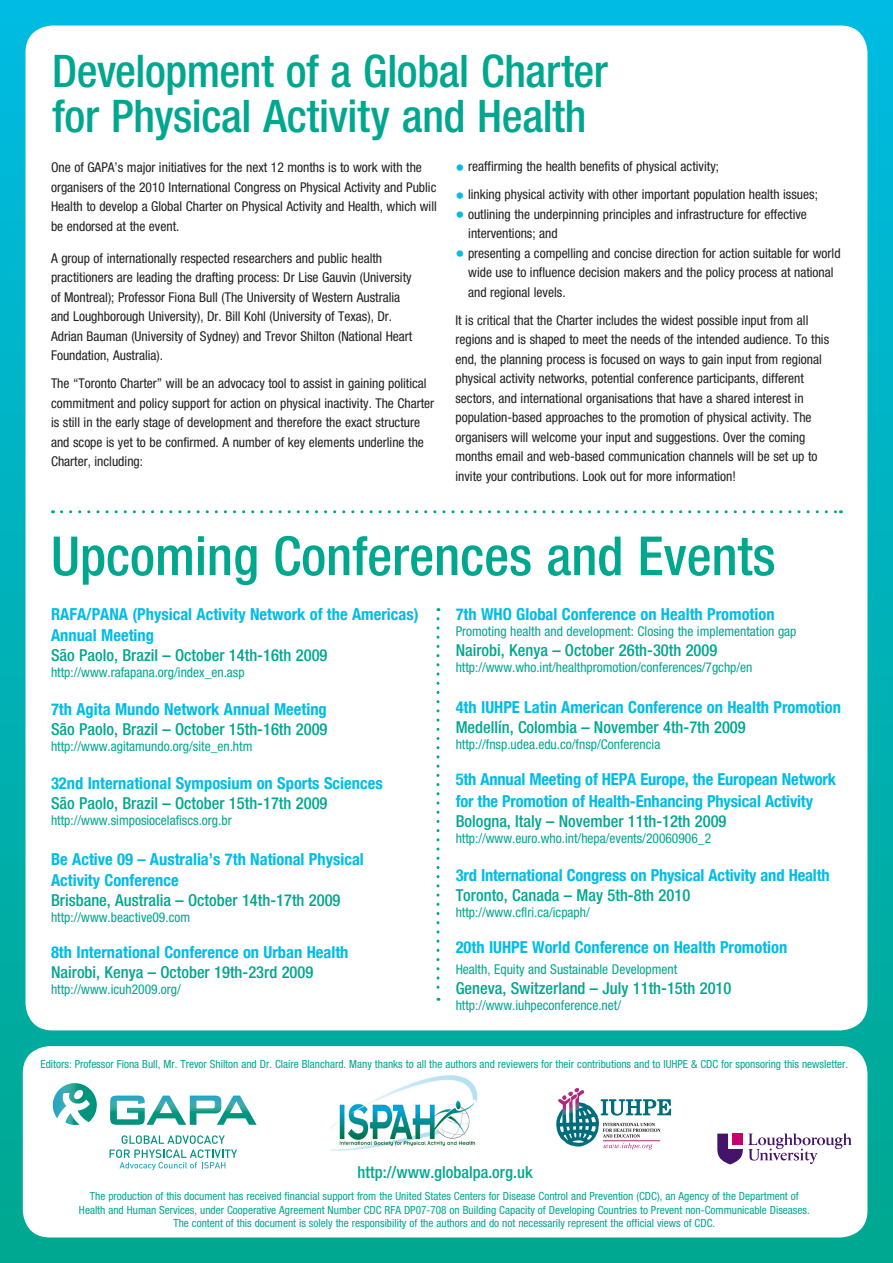
<style>
.page{position:relative;width:893px;height:1263px;background:#fff}
.page>*{position:absolute;margin:0;border:0;box-sizing:border-box;transform-origin:0 0}
.t1{font:500 condensed 54px "Helvetica Neue";color:#00a78f}
.t2{font:500 condensed 45px/45px "Helvetica Neue";letter-spacing:-.01em;color:#00a78f}
.t3{font:700 condensed 16.5px/21.6px "Helvetica Neue";color:#02bce5}
.t4{font:500 condensed 16.5px "Helvetica Neue";color:#00a78f}
.t5{font:condensed 13.5px/19.5px "Helvetica Neue";color:#231f20}
.t6{font:condensed 13.5px "Helvetica Neue";color:#00a78f}
.t7{font:condensed 11.25px/13.5px "Helvetica Neue";color:#00a78f;text-align:center}
.s1{font-size:18px;color:#02bce5}
</style>
<div class="page">
<div style="left:0;top:0;width:893px;height:1263px;background:linear-gradient(to bottom,#00bbe1,#02a890)"></div>
<div style="left:23px;top:1046px;width:844px;height:191px;background:#fff;border-radius:27px"></div>
<img style="left:331px;top:1075px;width:147px;height:76px">
<div style="left:26px;top:26px;width:841px;height:1004px;background:#fff;border-radius:27px"></div>
<svg style="left:717px;top:1133px;width:134px;height:31px"></svg>
<div style="left:732px;top:1133px;width:11px;height:12px;background:#ca016c"></div>
<svg style="left:110px;top:1095px;width:147px;height:30px"></svg>
<svg style="left:53px;top:1083px;width:44px;height:42px"></svg>
<svg style="left:110px;top:1135px;width:127px;height:35px"></svg>
<svg style="left:556px;top:1088px;width:115px;height:62px"></svg>
<svg style="left:436px;top:619px;width:3px;height:382px"></svg>
<svg style="left:61px;top:510px;width:780px;height:3px"></svg>
<h2 class="t2" style="left:52px;top:48px;width:557px">Development of a Global Charter for Physical Activity and Health</h2>
<p class="t5" style="left:51px;top:158px;width:387px">One of GAPA’s major initiatives for the next 12 months is to work with the organisers of the 2010 International Congress on Physical Activity and Public Health to develop a Global Charter on Physical Activity and Health, which will be endorsed at the event.</p>
<p class="t5" style="left:51px;top:248px;width:363px">A group of internationally respected researchers and public health practitioners are leading the drafting process: Dr Lise Gauvin (University of Montreal); Professor Fiona Bull (The University of Western Australia and Loughborough University), Dr. Bill Kohl (University of Texas), Dr.<br>Adrian Bauman (University of Sydney) and Trevor Shilton (National Heart Foundation, Australia).</p>
<p class="t5" style="left:51px;top:374px;width:385px">The “Toronto Charter” will be an advocacy tool to assist in gaining political commitment and policy support for action on physical inactivity. The Charter is still in the early stage of development and therefore the exact structure and scope is yet to be confirmed. A number of key elements underline the Charter, including:</p>
<p class="t5" style="left:455px;top:157px;width:265px"><span class="s1">•</span> reaffirming the health benefits of physical activity;</p>
<p class="t5" style="left:455px;top:185px;width:364px"><span class="s1">•</span> linking physical activity with other important population health issues;</p>
<p class="t5" style="left:468px;top:204px;width:340px;text-indent:-13px"><span class="s1">•</span> outlining the underpinning principles and infrastructure for effective interventions; and</p>
<p class="t5" style="left:468px;top:243px;width:374px;text-indent:-13px"><span class="s1">•</span> presenting a compelling and concise direction for action suitable for world wide use to influence decision makers and the policy process at national and regional levels.</p>
<p class="t5" style="left:455px;top:310px;width:375px">It is critical that the Charter includes the widest possible input from all regions and is shaped to meet the needs of the intended audience. To this end, the planning process is focused on ways to gain input from regional physical activity networks, potential conference participants, different sectors, and international organisations that have a shared interest in population-based approaches to the promotion of physical activity. The organisers will welcome your input and suggestions. Over the coming months email and web-based communication channels will be set up to invite your contributions. Look out for more information!</p>
<h1 class="t1" style="left:51px;top:524px;width:726px">Upcoming Conferences and Events</h1>
<p class="t3" style="left:51px;top:603px;width:369px">RAFA/PANA (Physical Activity Network of the Americas)<br>Annual Meeting</p>
<p class="t4" style="left:51px;top:645px;width:278px">São Paolo, Brazil – October 14th-16th 2009</p>
<p class="t6" style="left:51px;top:665px;width:195px">http://www.rafapana.org/index_en.asp</p>
<p class="t3" style="left:51px;top:698px;width:277px">7th Agita Mundo Network Annual Meeting</p>
<p class="t4" style="left:51px;top:719px;width:278px">São Paolo, Brazil – October 15th-16th 2009</p>
<p class="t6" style="left:51px;top:738px;width:203px">http://www.agitamundo.org/site_en.htm</p>
<p class="t3" style="left:51px;top:772px;width:333px">32nd International Symposium on Sports Sciences</p>
<p class="t4" style="left:51px;top:793px;width:278px">São Paolo, Brazil – October 15th-17th 2009</p>
<p class="t6" style="left:51px;top:812px;width:182px">http://www.simposiocelafiscs.org.br</p>
<p class="t3" style="left:51px;top:848px;width:314px">Be Active 09 – Australia’s 7th National Physical<br>Activity Conference</p>
<p class="t4" style="left:51px;top:890px;width:291px">Brisbane, Australia – October 14th-17th 2009</p>
<p class="t6" style="left:51px;top:909px;width:141px">http://www.beactive09.com</p>
<p class="t3" style="left:51px;top:941px;width:299px">8th International Conference on Urban Health</p>
<p class="t4" style="left:51px;top:962px;width:264px">Nairobi, Kenya – October 19th-23rd 2009</p>
<p class="t6" style="left:51px;top:981px;width:131px">http://www.icuh2009.org/</p>
<p class="t3" style="left:456px;top:603px;width:320px">7th WHO Global Conference on Health Promotion</p>
<p class="t6" style="left:456px;top:623px;width:342px">Promoting health and development: Closing the implementation gap</p>
<p class="t4" style="left:456px;top:640px;width:263px">Nairobi, Kenya – October 26th-30th 2009</p>
<p class="t6" style="left:456px;top:659px;width:298px">http://www.who.int/healthpromotion/conferences/7gchp/en</p>
<p class="t3" style="left:456px;top:696px;width:387px">4th IUHPE Latin American Conference on Health Promotion</p>
<p class="t4" style="left:456px;top:717px;width:292px">Medellín, Colombia – November 4th-7th 2009</p>
<p class="t6" style="left:456px;top:737px;width:206px">http://fnsp.udea.edu.co/fnsp/Conferencia</p>
<p class="t3" style="left:456px;top:768px;width:382px">5th Annual Meeting of HEPA Europe, the European Network for the Promotion of Health-Enhancing Physical Activity</p>
<p class="t4" style="left:456px;top:811px;width:272px">Bologna, Italy – November 11th-12th 2009</p>
<p class="t6" style="left:456px;top:830px;width:257px">http://www.euro.who.int/hepa/events/20060906_2</p>
<p class="t3" style="left:456px;top:864px;width:376px">3rd International Congress on Physical Activity and Health</p>
<p class="t4" style="left:456px;top:885px;width:236px">Toronto, Canada – May 5th-8th 2010</p>
<p class="t6" style="left:456px;top:904px;width:136px">http://www.cflri.ca/icpaph/</p>
<p class="t3" style="left:456px;top:936px;width:333px">20th IUHPE World Conference on Health Promotion</p>
<p class="t6" style="left:456px;top:962px;width:223px">Health, Equity and Sustainable Development</p>
<p class="t4" style="left:456px;top:978px;width:277px">Geneva, Switzerland – July 11th-15th 2010</p>
<p class="t6" style="left:456px;top:998px;width:167px">http://www.iuhpeconference.net/</p>
<p class="t7" style="left:40px;top:1057px;width:809px">Editors: Professor Fiona Bull, Mr. Trevor Shilton and Dr. Claire Blanchard. Many thanks to all the authors and reviewers for their contributions and to IUHPE &amp; CDC for sponsoring this newsletter.</p>
<p class="t4" style="left:358px;top:1162px;width:176px">http://www.globalpa.org.uk</p>
<p class="t7" style="left:79px;top:1189px;width:732px">The production of this document has received financial support from the United States Centers for Disease Control and Prevention (CDC), an Agency of the Department of<br>Health and Human Services, under Cooperative Agreement Number CDC RFA DP07-708 on Building Capacity of Developing Countries to Prevent non-Communicable Diseases.<br>The content of this document is solely the responsibility of the authors and do not necessarily represent the official views of CDC.</p>
</div>
